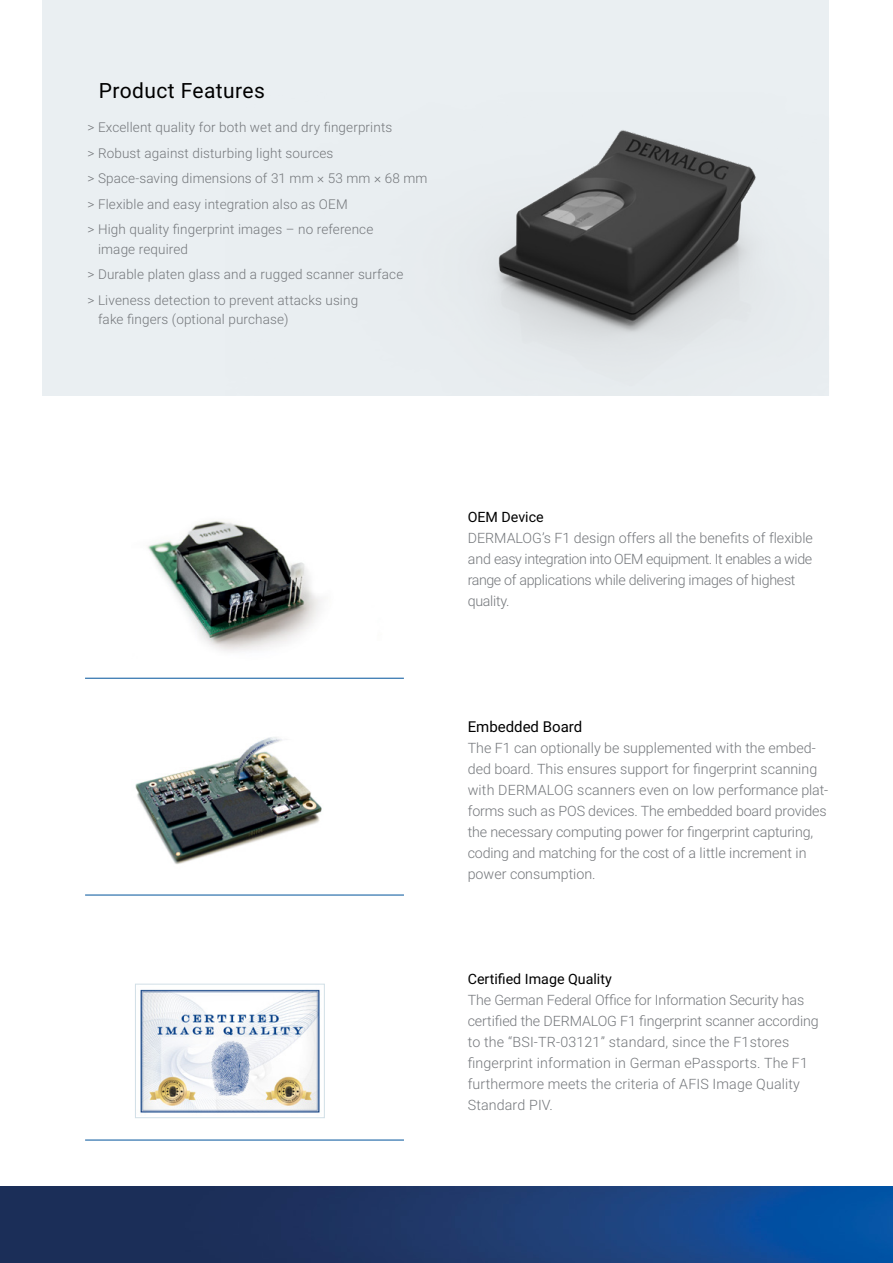
<style>
.page{position:relative;width:893px;height:1263px;background:#fff}
.page>*{position:absolute;margin:0;border:0;box-sizing:border-box;transform-origin:0 0}
.t1{font:21px "Roboto";letter-spacing:.02em;color:#000}
.t2{font:15px "Roboto";color:#000}
.t3{font:300 14.25px/21px "Roboto";color:#74777b}
.t4{font:300 14.25px/21px "Roboto";letter-spacing:-.02em;color:#74777b}
.t5{font:14.25px "Roboto";color:#000}
.t6{font:300 13.5px/25.5px "Roboto";letter-spacing:.01em;color:#74777b}
</style>
<div class="page">
<img style="left:0;top:1186px;width:893px;height:77px">
<div style="left:43px;top:0;width:786px;height:396px;background:#eaeff2"></div>
<img style="left:492px;top:130px;width:264px;height:223px">
<img style="left:140px;top:989px;width:180px;height:124px">
<div style="left:135px;top:984px;width:190px;height:134px;border:1px solid #d1dfe6"></div>
<hr style="left:85px;top:1140px;width:319px;height:1px;background:#00539b">
<hr style="left:85px;top:678px;width:319px;height:1px;background:#00539b">
<img style="left:147px;top:521px;width:175px;height:131px">
<img style="left:85px;top:737px;width:319px;height:158px">
<hr style="left:85px;top:895px;width:319px;height:1px;background:#00539b">
<h1 class="t1" style="left:99px;top:75px;width:168px">Product Features</h1>
<p class="t6" style="left:88px;top:114px;width:341px">&gt; Excellent quality for both wet and dry fingerprints<br>&gt; Robust against disturbing light sources<br>&gt; Space-saving dimensions of 31 mm × 53 mm × 68 mm &gt; Flexible and easy integration also as OEM<br>&gt; High quality fingerprint images – no reference</p>
<p class="t6" style="left:88px;top:236px;width:317px;text-indent:11px">image required<br>&gt; Durable platen glass and a rugged scanner surface &gt; Liveness detection to prevent attacks using</p>
<p class="t6" style="left:98px;top:306px;width:192px">fake fingers (optional purchase)</p>
<p class="t5" style="left:468px;top:507px;width:78px">OEM Device</p>
<p class="t4" style="left:468px;top:527px;width:347px">DERMALOG’s F1 design offers all the benefits of flexible and easy integration into OEM equipment. It enables a wide range of applications while delivering images of highest quality.</p>
<p class="t2" style="left:468px;top:716px;width:116px">Embedded Board</p>
<p class="t3" style="left:468px;top:737px;width:362px">The F1 can optionally be supplemented with the embed&shy;ded board. This ensures support for fingerprint scanning with DERMALOG scanners even on low performance plat&shy;forms such as POS devices. The embedded board provides the necessary computing power for fingerprint capturing, coding and matching for the cost of a little increment in power consumption.</p>
<p class="t5" style="left:468px;top:969px;width:146px">Certified Image Quality</p>
<p class="t3" style="left:468px;top:989px;width:352px">The German Federal Office for Information Security has certified the DERMALOG F1 fingerprint scanner according to the “BSI-TR-03121” standard, since the F1stores fingerprint information in German ePassports. The F1 furthermore meets the criteria of AFIS Image Quality Standard PIV.</p>
</div>
